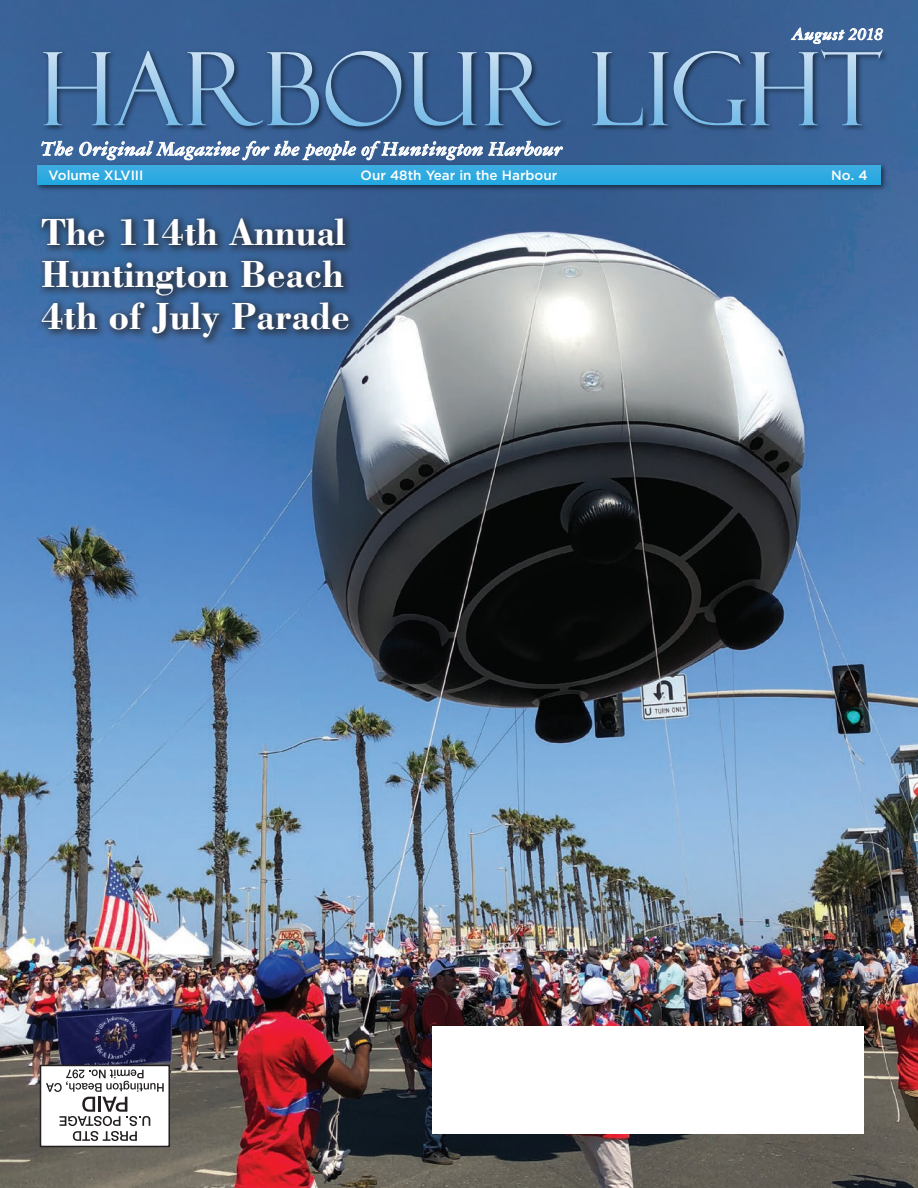
<style>
.page{position:relative;width:918px;height:1188px;background:#fff}
.page>*{position:absolute;margin:0;border:0;box-sizing:border-box;transform-origin:0 0}
.t1{font:700 39px/42px "Bodoni Std";color:#fff;scale:.96 1}
.t2{font:italic 700 21px "Garamond Three";color:#fff}
.t3{font:italic 700 18px "Garamond Three";color:#fff}
.t4{font:500 13.5px "Gotham";color:#fff}
</style>
<div class="page">
<img style="left:0;top:0;width:918px;height:1188px">
<img style="left:33px;top:161px;width:856px;height:32px">
<div style="left:38px;top:166px;width:842px;height:19px;background:linear-gradient(to right,#2faae1,#2faae0)"></div>
<img style="left:39px;top:48px;width:71px;height:86px">
<img style="left:110px;top:46px;width:82px;height:88px">
<img style="left:183px;top:48px;width:89px;height:87px">
<img style="left:262px;top:48px;width:59px;height:86px">
<svg style="left:43px;top:51px;width:276px;height:75px;background:#4e76a4"></svg>
<img style="left:321px;top:46px;width:89px;height:89px">
<svg style="left:326px;top:51px;width:75px;height:75px;background:#486e9d"></svg>
<img style="left:404px;top:48px;width:77px;height:87px">
<svg style="left:409px;top:52px;width:68px;height:74px;background:#4e75a2"></svg>
<img style="left:481px;top:48px;width:88px;height:87px">
<svg style="left:485px;top:52px;width:76px;height:74px;background:#4c729f"></svg>
<img style="left:588px;top:48px;width:56px;height:86px">
<svg style="left:592px;top:52px;width:51px;height:73px;background:#48709e"></svg>
<img style="left:644px;top:48px;width:25px;height:86px">
<svg style="left:649px;top:52px;width:19px;height:73px"></svg>
<img style="left:669px;top:46px;width:85px;height:88px">
<img style="left:746px;top:48px;width:70px;height:86px">
<img style="left:816px;top:45px;width:75px;height:89px">
<svg style="left:674px;top:50px;width:209px;height:75px;background:#4b719f"></svg>
<svg style="left:42px;top:141px;width:31px;height:15px"></svg>
<svg style="left:79px;top:141px;width:277px;height:19px;background:#708db4"></svg>
<svg style="left:362px;top:141px;width:201px;height:19px;background:#6c88ad"></svg>
<svg style="left:791px;top:28px;width:92px;height:16px"></svg>
<div style="left:40px;top:1065px;width:129px;height:81px;background:#fff"></div>
<svg style="left:46px;top:1070px;width:118px;height:71px"></svg>
<div style="left:40px;top:1065px;width:130px;height:82px;border:2px solid #231f20"></div>
<div style="left:432px;top:1026px;width:432px;height:108px;background:#fff"></div>
<div style="left:36px;top:213px;width:323px;height:134px;background:#231f20;opacity:.6"></div>
<p class="t2" style="left:41px;top:137px;width:523px">The Original Magazine for the people of Huntington Harbour</p>
<p class="t3" style="left:792px;top:24px;width:93px">August 2018</p>
<p class="t4" style="left:49px;top:167px;width:96px">Volume XLVIII</p>
<p class="t4" style="left:361px;top:167px;width:198px">Our 48th Year in the Harbour</p>
<p class="t4" style="left:831px;top:167px;width:38px">No. 4</p>
<p class="t1" style="left:41px;top:211px;width:319px">The 114th Annual<br>Huntington Beach</p>
<p class="t1" style="left:41px;top:295px;width:323px">4th of July Parade</p>
</div>
